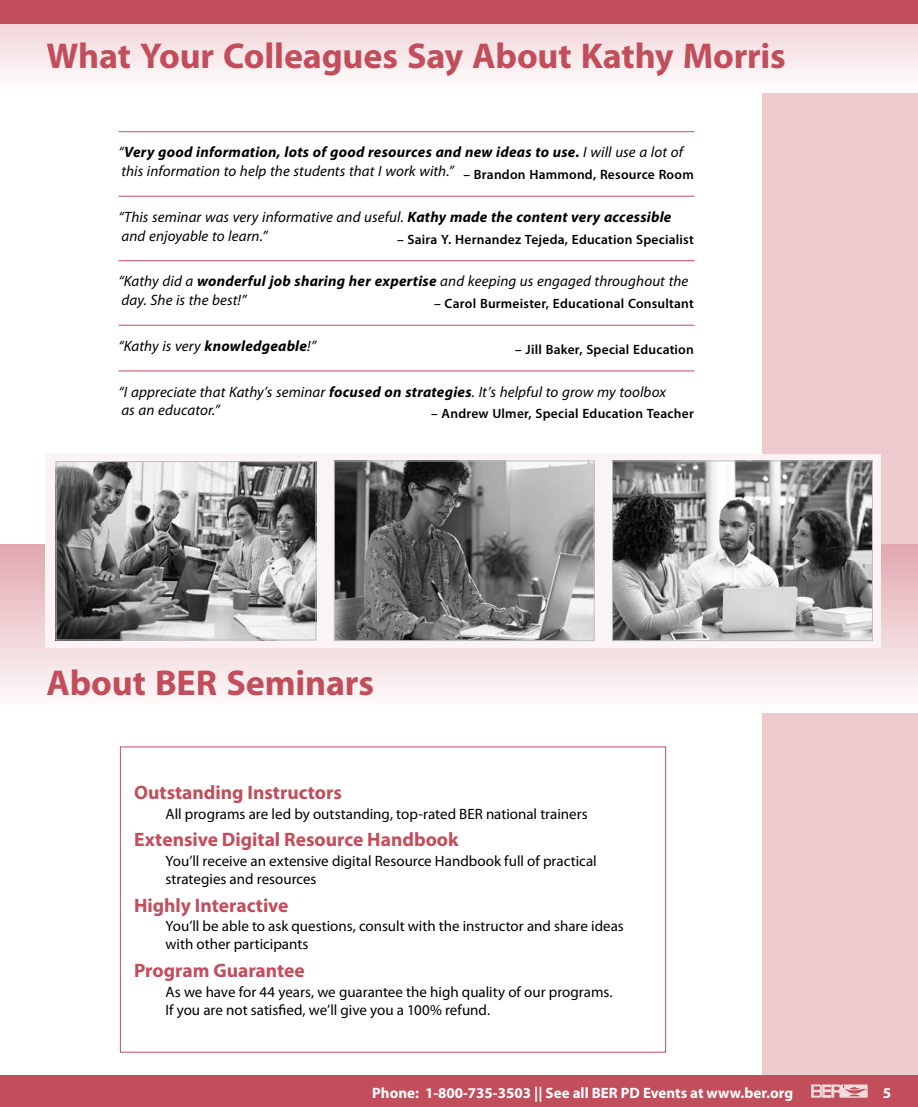
<style>
.page{position:relative;width:918px;height:1107px;background:#fff}
.page>*{position:absolute;margin:0;border:0;box-sizing:border-box;transform-origin:0 0}
.t1{font:700 36px "Myriad Pro";letter-spacing:-.005em;color:#c24e5c}
.t2{font:700 19.5px "Myriad Pro";color:#c24e5c}
.t3{font:italic 15px/18.8px "Myriad Pro";letter-spacing:.005em;color:#000}
.t4{font:15px/18px "Myriad Pro";color:#000}
.t5{font:700 15px "Myriad Pro";color:#fff}
.t6{font:600 13.5px "Myriad Pro";letter-spacing:.015em;color:#000}
.s1{font-weight:700}
</style>
<div class="page">
<div style="left:763px;top:0;width:155px;height:1107px;background:#edcace"></div>
<div style="left:0;top:1076px;width:918px;height:31px;background:#c24e5c"></div>
<svg style="left:811px;top:1084px;width:57px;height:14px"></svg>
<svg style="left:0;top:24px;width:918px;height:68px"></svg>
<div style="left:0;top:0;width:918px;height:24px;background:#c24e5c"></div>
<hr style="left:118px;top:131px;width:576px;height:1px;background:#c24e5c">
<hr style="left:118px;top:196px;width:576px;height:1px;background:#c24e5c">
<hr style="left:118px;top:260px;width:576px;height:1px;background:#c24e5c">
<hr style="left:118px;top:325px;width:576px;height:1px;background:#c24e5c">
<hr style="left:118px;top:371px;width:576px;height:1px;background:#c24e5c">
<div style="left:0;top:545px;width:918px;height:168px;background:linear-gradient(to bottom,#e1aab1,#fefdfd)"></div>
<div style="left:120px;top:747px;width:546px;height:305px;border:1px solid #c24e5c"></div>
<div style="left:45px;top:454px;width:835px;height:194px;background:#fbf3f4"></div>
<img style="left:58px;top:463px;width:256px;height:175px">
<div style="left:56px;top:461px;width:260px;height:179px;border:1px solid #bcbec0"></div>
<img style="left:336px;top:463px;width:256px;height:176px">
<div style="left:334px;top:461px;width:260px;height:180px;border:1px solid #bcbec0"></div>
<img style="left:614px;top:463px;width:257px;height:176px">
<div style="left:612px;top:461px;width:261px;height:180px;border:1px solid #bcbec0"></div>
<h1 class="t1" style="left:46px;top:32px;width:741px">What Your Colleagues Say About Kathy Morris</h1>
<p class="t3" style="left:118px;top:143px;width:577px">“<span class="s1">Very good information, lots of good resources and new ideas to use.</span> I will use a lot of this information to help the students that I work with.” <sub>–</sub> <sub>Brandon</sub> <sub>Hammond,</sub> <sub>Resource</sub> <sub>Room</sub></p>
<p class="t3" style="left:118px;top:207px;width:554px">“This seminar was very informative and useful. <span class="s1">Kathy made the content very accessible </span>and enjoyable to learn.”</p>
<p class="t6" style="left:397px;top:231px;width:298px">– Saira Y. Hernandez Tejeda, Education Specialist</p>
<p class="t3" style="left:118px;top:272px;width:571px">“Kathy did a <span class="s1">wonderful job sharing her expertise</span> and keeping us engaged throughout the day. She is the best!”</p>
<p class="t6" style="left:434px;top:295px;width:261px">– Carol Burmeister, Educational Consultant</p>
<p class="t3" style="left:118px;top:336px;width:199px">“Kathy is very <span class="s1">knowledgeable</span>!”</p>
<p class="t6" style="left:515px;top:341px;width:180px">– Jill Baker, Special Education</p>
<p class="t3" style="left:118px;top:382px;width:549px">“I appreciate that Kathy’s seminar <span class="s1">focused on strategies</span>. It’s helpful to grow my toolbox as an educator.”</p>
<p class="t6" style="left:431px;top:405px;width:264px">– Andrew Ulmer, Special Education Teacher</p>
<h1 class="t1" style="left:46px;top:659px;width:329px">About BER Seminars</h1>
<h2 class="t2" style="left:134px;top:780px;width:209px">Outstanding Instructors</h2>
<p class="t4" style="left:166px;top:804px;width:424px">All programs are led by outstanding, top-rated BER national trainers</p>
<h2 class="t2" style="left:134px;top:827px;width:326px">Extensive Digital Resource Handbook</h2>
<p class="t4" style="left:166px;top:852px;width:433px">You’ll receive an extensive digital Resource Handbook full of practical strategies and resources</p>
<h2 class="t2" style="left:134px;top:893px;width:156px">Highly Interactive</h2>
<p class="t4" style="left:166px;top:917px;width:460px">You’ll be able to ask questions, consult with the instructor and share ideas with other participants</p>
<h2 class="t2" style="left:134px;top:958px;width:172px">Program Guarantee</h2>
<p class="t4" style="left:166px;top:982px;width:449px">As we have for 44 years, we guarantee the high quality of our programs.<br>If you are not satisfied, we’ll give you a 100% refund.</p>
<p class="t5" style="left:372px;top:1083px;width:422px">Phone: 1-800-735-3503 || See all BER PD Events at www.ber.org</p>
<p class="t5" style="left:883px;top:1083px;width:10px">5</p>
</div>
